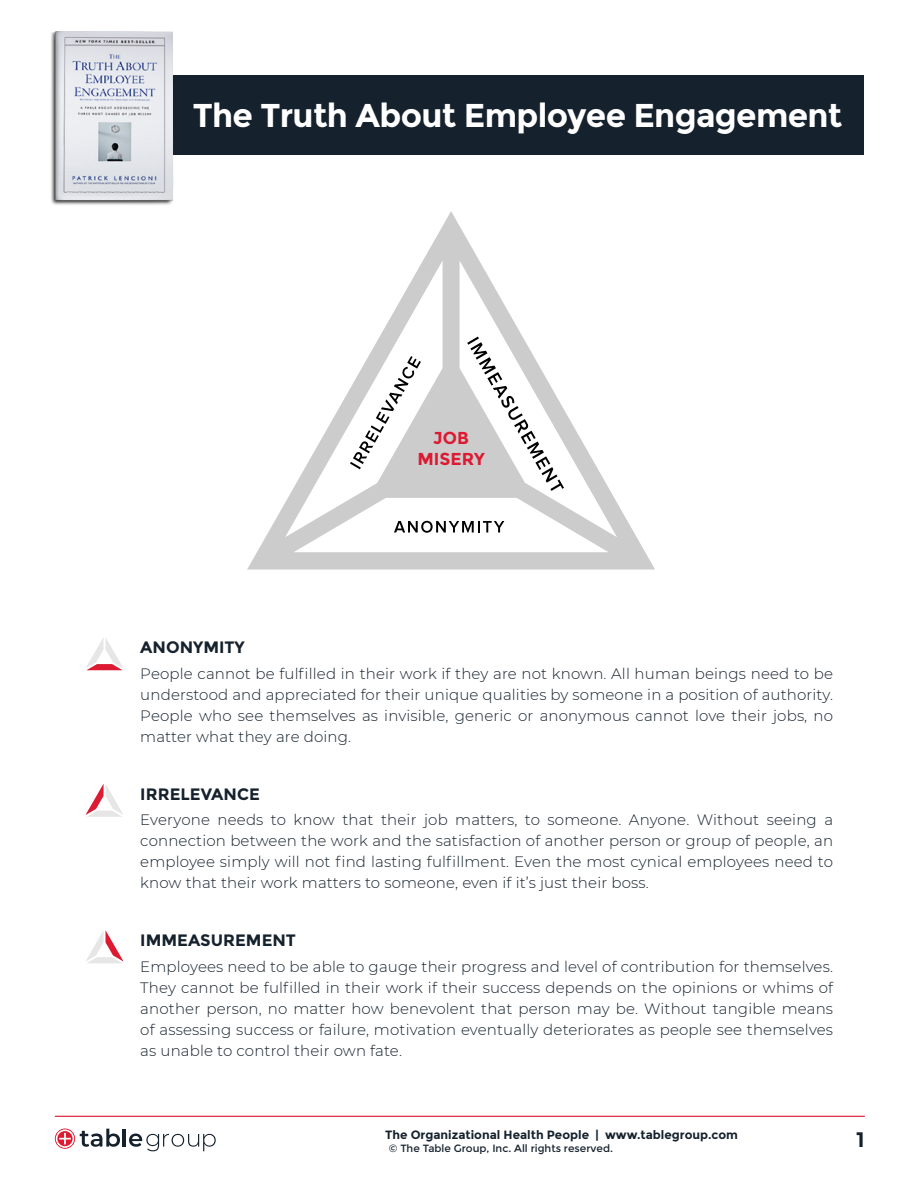
<style>
.page{position:relative;width:918px;height:1188px;background:#fff}
.page>*{position:absolute;margin:0;border:0;box-sizing:border-box;transform-origin:0 0}
.t1{font:700 33px "Montserrat";letter-spacing:-.02em;color:#fff}
.t2{font:700 21px "Montserrat";color:#15212c}
.Paragraph_Style_1{font:700 17.25px/20.7px "Montserrat";color:#dc1a32;text-align:center}
.Paragraph_Style_1-2{font:700 16.5px "Montserrat";color:#15212c}
.Paragraph_Style_1-3{font:300 15px/21px "Montserrat";letter-spacing:.01em;color:#15212c;text-align:justify}
.t3{font:700 12px "Montserrat";color:#15212c}
.t4{font:10.5px "Montserrat";color:#15212c}
</style>
<div class="page">
<div style="left:166px;top:76px;width:698px;height:79px;background:#15212c"></div>
<img style="left:51px;top:31px;width:131px;height:174px">
<svg style="left:247px;top:211px;width:408px;height:359px"></svg>
<svg style="left:467px;top:337px;width:97px;height:154px"></svg>
<svg style="left:394px;top:521px;width:110px;height:12px"></svg>
<svg style="left:350px;top:356px;width:71px;height:113px"></svg>
<hr style="left:55px;top:1116px;width:810px;height:1px;background:#dc1a32">
<hr style="left:123px;top:1129px;width:3px;height:18px;background:#15212c">
<svg style="left:55px;top:1129px;width:65px;height:20px"></svg>
<svg style="left:129px;top:1134px;width:87px;height:17px"></svg>
<svg style="left:86px;top:638px;width:37px;height:32px"></svg>
<svg style="left:85px;top:784px;width:38px;height:33px"></svg>
<svg style="left:86px;top:930px;width:38px;height:33px"></svg>
<p class="t1" style="left:193px;top:96px;width:651px">The Truth About Employee Engagement</p>
<p class="Paragraph_Style_1" style="left:417px;top:428px;width:69px">JOB<br>MISERY</p>
<p class="Paragraph_Style_1-2" style="left:140px;top:637px;width:106px">ANONYMITY</p>
<p class="Paragraph_Style_1-3" style="left:140px;top:662px;width:694px">People cannot be fulfilled in their work if they are not known. All human beings need to be understood and appreciated for their unique qualities by someone in a position of authority.<br>People who see themselves as invisible, generic or anonymous cannot love their jobs, no matter what they are doing.</p>
<p class="Paragraph_Style_1-2" style="left:140px;top:784px;width:121px">IRRELEVANCE</p>
<p class="Paragraph_Style_1-3" style="left:140px;top:809px;width:694px">Everyone needs to know that their job matters, to someone. Anyone. Without seeing a connection between the work and the satisfaction of another person or group of people, an employee simply will not find lasting fulfillment. Even the most cynical employees need to know that their work matters to someone, even if it’s just their boss.</p>
<p class="Paragraph_Style_1-2" style="left:140px;top:931px;width:157px">IMMEASUREMENT</p>
<p class="Paragraph_Style_1-3" style="left:140px;top:955px;width:694px">Employees need to be able to gauge their progress and level of contribution for themselves.<br>They cannot be fulfilled in their work if their success depends on the opinions or whims of another person, no matter how benevolent that person may be. Without tangible means of assessing success or failure, motivation eventually deteriorates as people see themselves as unable to control their own fate.</p>
<p class="t3" style="left:385px;top:1128px;width:354px">The Organizational Health People | www.tablegroup.com</p>
<p class="t4" style="left:389px;top:1143px;width:226px">© The Table Group, Inc. All rights reserved.</p>
<p class="t2" style="left:856px;top:1127px;width:10px">1</p>
</div>
